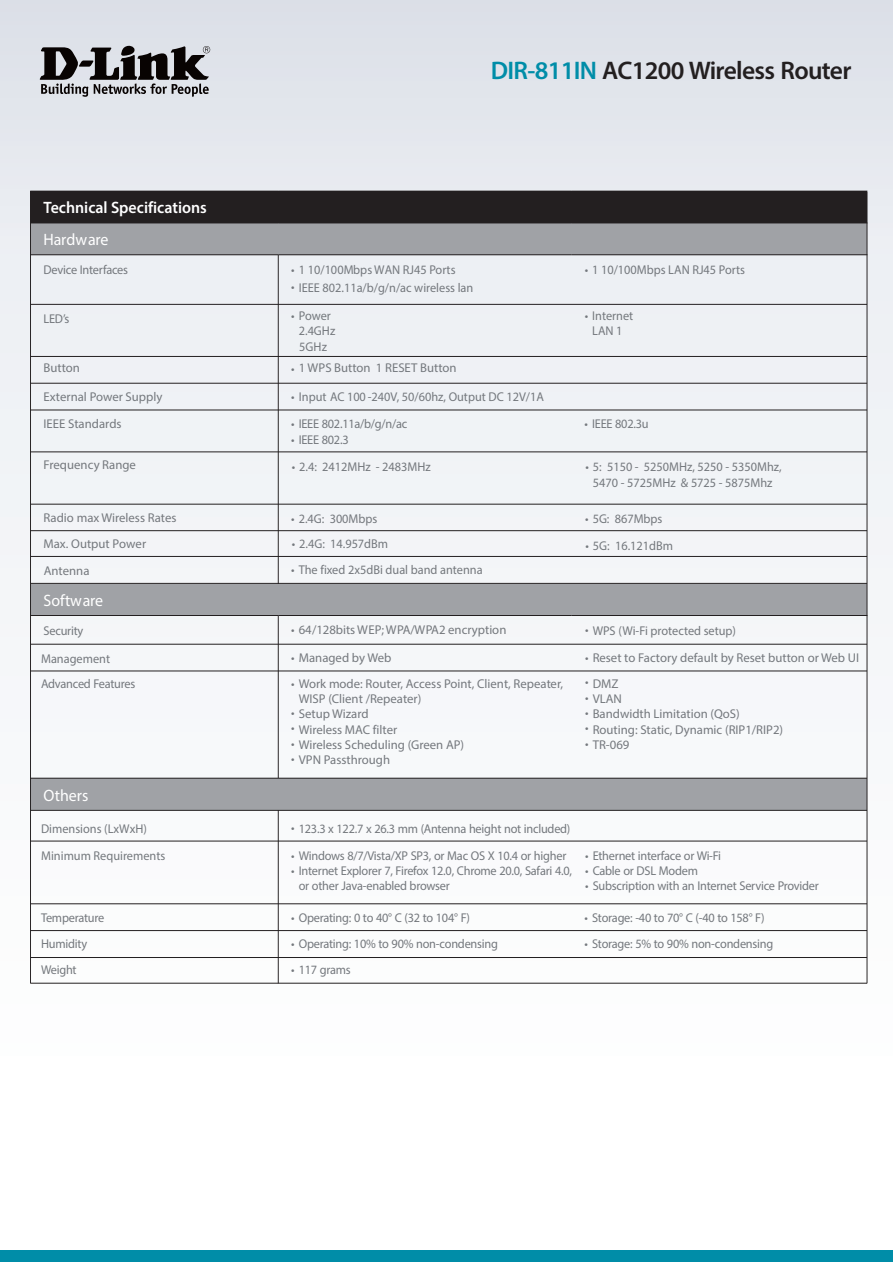
<style>
.page{position:relative;width:893px;height:1262px;background:#fff}
.page>*{position:absolute;margin:0;border:0;box-sizing:border-box;transform-origin:0 0}
.t1{font:600 25.5px "Myriad Pro";letter-spacing:-.025em;color:#231f20}
.t2{font:600 16.5px "Myriad Pro";color:#fff}
.t3{font:16.5px "Myriad Pro";color:#fff}
.t4{font:12.75px/15.3px "Myriad Pro";color:#74787d}
.t5{font:12.75px "Myriad Pro";letter-spacing:-.02em;color:#74787d}
.s1{color:#008da8}
</style>
<div class="page">
<div style="left:0;top:0;width:893px;height:1085px;background:linear-gradient(to bottom,#e1e5eb,#fff)"></div>
<div style="left:0;top:1250px;width:893px;height:12px;background:#008da8"></div>
<svg style="left:40px;top:46px;width:170px;height:51px;background:#7f7f82"></svg>
<div style="left:31px;top:191px;width:836px;height:32px;background:#231f20"></div>
<hr style="left:278px;top:255px;width:1px;height:728px;background:#231f20">
<div style="left:31px;top:583px;width:836px;height:32px;background:#a0a2a6"></div>
<div style="left:31px;top:223px;width:836px;height:32px;background:#a0a2a6"></div>
<hr style="left:30px;top:254px;width:248px;height:1px;background:#231f20">
<hr style="left:571px;top:254px;width:296px;height:1px;background:#231f20">
<hr style="left:278px;top:254px;width:293px;height:1px;background:#231f20">
<hr style="left:31px;top:356px;width:836px;height:1px;background:#231f20">
<hr style="left:30px;top:615px;width:248px;height:1px;background:#231f20">
<hr style="left:571px;top:615px;width:296px;height:1px;background:#231f20">
<hr style="left:278px;top:615px;width:293px;height:1px;background:#231f20">
<hr style="left:31px;top:383px;width:836px;height:1px;background:#231f20">
<hr style="left:31px;top:409px;width:836px;height:1px;background:#231f20">
<hr style="left:31px;top:451px;width:836px;height:1px;background:#231f20">
<hr style="left:31px;top:504px;width:836px;height:1px;background:#231f20">
<hr style="left:31px;top:556px;width:836px;height:1px;background:#231f20">
<hr style="left:31px;top:583px;width:836px;height:1px;background:#231f20">
<hr style="left:31px;top:644px;width:836px;height:1px;background:#231f20">
<hr style="left:31px;top:670px;width:836px;height:1px;background:#231f20">
<div style="left:31px;top:778px;width:836px;height:32px;background:#a0a2a6"></div>
<hr style="left:31px;top:810px;width:836px;height:1px;background:#231f20">
<hr style="left:31px;top:778px;width:836px;height:1px;background:#231f20">
<hr style="left:31px;top:903px;width:836px;height:1px;background:#231f20">
<hr style="left:31px;top:930px;width:836px;height:1px;background:#231f20">
<hr style="left:31px;top:957px;width:836px;height:1px;background:#231f20">
<hr style="left:30px;top:191px;width:1px;height:792px;background:#231f20">
<hr style="left:866px;top:192px;width:1px;height:791px;background:#231f20">
<hr style="left:31px;top:304px;width:836px;height:1px;background:#231f20">
<hr style="left:31px;top:982px;width:836px;height:1px;background:#231f20">
<hr style="left:31px;top:840px;width:836px;height:1px;background:#231f20">
<hr style="left:31px;top:530px;width:836px;height:1px;background:#231f20">
<h1 class="t1" style="left:491px;top:59px;width:362px"><span class="s1">DIR-811IN</span> AC1200 Wireless Router</h1>
<p class="t2" style="left:44px;top:201px;width:165px">Technical Specifications</p>
<p class="t3" style="left:44px;top:233px;width:66px">Hardware</p>
<p class="t5" style="left:44px;top:264px;width:86px">Device Interfaces</p>
<p class="t4" style="left:291px;top:263px;width:166px">• 1 10/100Mbps WAN RJ45 Ports</p>
<p class="t4" style="left:584px;top:263px;width:162px">• 1 10/100Mbps LAN RJ45 Ports</p>
<p class="t4" style="left:291px;top:281px;width:184px">• IEEE 802.11a/b/g/n/ac wireless lan</p>
<p class="t4" style="left:44px;top:312px;width:27px">LED’s</p>
<p class="t4" style="left:291px;top:308px;width:46px;text-align:center">• Power<br>2.4GHz<br>5GHz</p>
<p class="t4" style="left:584px;top:309px;width:50px;text-align:center">• Internet<br>LAN 1</p>
<p class="t4" style="left:44px;top:361px;width:38px">Button</p>
<p class="t4" style="left:44px;top:384px;width:120px;line-height:27px">External Power Supply<br>IEEE Standards</p>
<p class="t4" style="left:44px;top:458px;width:94px">Frequency Range</p>
<p class="t4" style="left:44px;top:511px;width:134px">Radio max Wireless Rates</p>
<p class="t4" style="left:291px;top:361px;width:167px">• 1 WPS Button 1 RESET Button</p>
<p class="t4" style="left:291px;top:390px;width:254px">• Input AC 100 -240V, 50/60hz, Output DC 12V/1A</p>
<p class="t5" style="left:291px;top:418px;width:118px">• IEEE 802.11a/b/g/n/ac</p>
<p class="t4" style="left:291px;top:433px;width:59px">• IEEE 802.3</p>
<p class="t4" style="left:292px;top:460px;width:140px">• 2.4: 2412MHz - 2483MHz</p>
<p class="t4" style="left:291px;top:512px;width:88px">• 2.4G: 300Mbps</p>
<p class="t4" style="left:44px;top:536px;width:104px">Max. Output Power</p>
<p class="t4" style="left:292px;top:537px;width:98px">• 2.4G: 14.957dBm</p>
<p class="t4" style="left:44px;top:564px;width:47px">Antenna</p>
<p class="t4" style="left:291px;top:563px;width:193px">• The fixed 2x5dBi dual band antenna</p>
<p class="t5" style="left:584px;top:418px;width:65px">• IEEE 802.3u</p>
<p class="t4" style="left:585px;top:460px;width:198px;text-align:center">• 5: 5150 - 5250MHz, 5250 - 5350Mhz,<br>5470 - 5725MHz &amp; 5725 - 5875Mhz</p>
<p class="t4" style="left:585px;top:512px;width:79px">• 5G: 867Mbps</p>
<p class="t4" style="left:585px;top:539px;width:89px">• 5G: 16.121dBm</p>
<p class="t3" style="left:44px;top:593px;width:61px">Software</p>
<p class="t5" style="left:44px;top:625px;width:41px">Security</p>
<p class="t4" style="left:41px;top:652px;width:71px">Management</p>
<p class="t5" style="left:41px;top:679px;width:96px">Advanced Features</p>
<p class="t3" style="left:44px;top:788px;width:46px">Others</p>
<p class="t4" style="left:291px;top:623px;width:217px">• 64/128bits WEP; WPA/WPA2 encryption</p>
<p class="t4" style="left:291px;top:651px;width:102px">• Managed by Web</p>
<p class="t4" style="left:585px;top:651px;width:275px">• Reset to Factory default by Reset button or Web UI</p>
<p class="t4" style="left:291px;top:677px;width:273px">• Work mode: Router, Access Point, Client, Repeater,</p>
<p class="t4" style="left:585px;top:624px;width:152px">• WPS (Wi-Fi protected setup)</p>
<p class="t4" style="left:592px;top:677px;width:192px;text-indent:-7px">• DMZ<br>VLAN<br>Bandwidth Limitation (QoS)<br>Routing: Static, Dynamic (RIP1/RIP2)<br>TR-069</p>
<p class="t4" style="left:299px;top:692px;width:167px">WISP (Client /Repeater)<br>Setup Wizard<br>Wireless MAC filter<br>Wireless Scheduling (Green AP)<br>VPN Passthrough</p>
<p class="t4" style="left:585px;top:691px;width:5px;text-align:justify">• • • •</p>
<p class="t4" style="left:291px;top:706px;width:5px;text-align:justify">• • • •</p>
<p class="t4" style="left:41px;top:822px;width:107px">Dimensions (LxWxH)</p>
<p class="t5" style="left:291px;top:823px;width:281px">• 123.3 x 122.7 x 26.3 mm (Antenna height not included)</p>
<p class="t4" style="left:41px;top:848px;width:126px">Minimum Requirements</p>
<p class="t5" style="left:291px;top:850px;width:276px">• Windows 8/7/Vista/XP SP3, or Mac OS X 10.4 or higher</p>
<p class="t5" style="left:299px;top:880px;width:152px">or other Java-enabled browser</p>
<p class="t5" style="left:291px;top:865px;width:282px">• Internet Explorer 7, Firefox 12.0, Chrome 20.0, Safari 4.0,</p>
<p class="t5" style="left:585px;top:850px;width:137px">• Ethernet interface or Wi-Fi</p>
<p class="t5" style="left:585px;top:865px;width:114px">• Cable or DSL Modem</p>
<p class="t5" style="left:585px;top:880px;width:235px">• Subscription with an Internet Service Provider</p>
<p class="t5" style="left:41px;top:912px;width:65px">Temperature</p>
<p class="t5" style="left:41px;top:938px;width:48px">Humidity</p>
<p class="t5" style="left:291px;top:912px;width:180px">• Operating: 0 to 40° C (32 to 104° F)</p>
<p class="t5" style="left:584px;top:912px;width:181px">• Storage: -40 to 70° C (-40 to 158° F)</p>
<p class="t5" style="left:291px;top:939px;width:208px">• Operating: 10% to 90% non-condensing</p>
<p class="t5" style="left:584px;top:939px;width:190px">• Storage: 5% to 90% non-condensing</p>
<p class="t4" style="left:41px;top:962px;width:37px">Weight</p>
<p class="t5" style="left:291px;top:964px;width:61px">• 117 grams</p>
</div>
